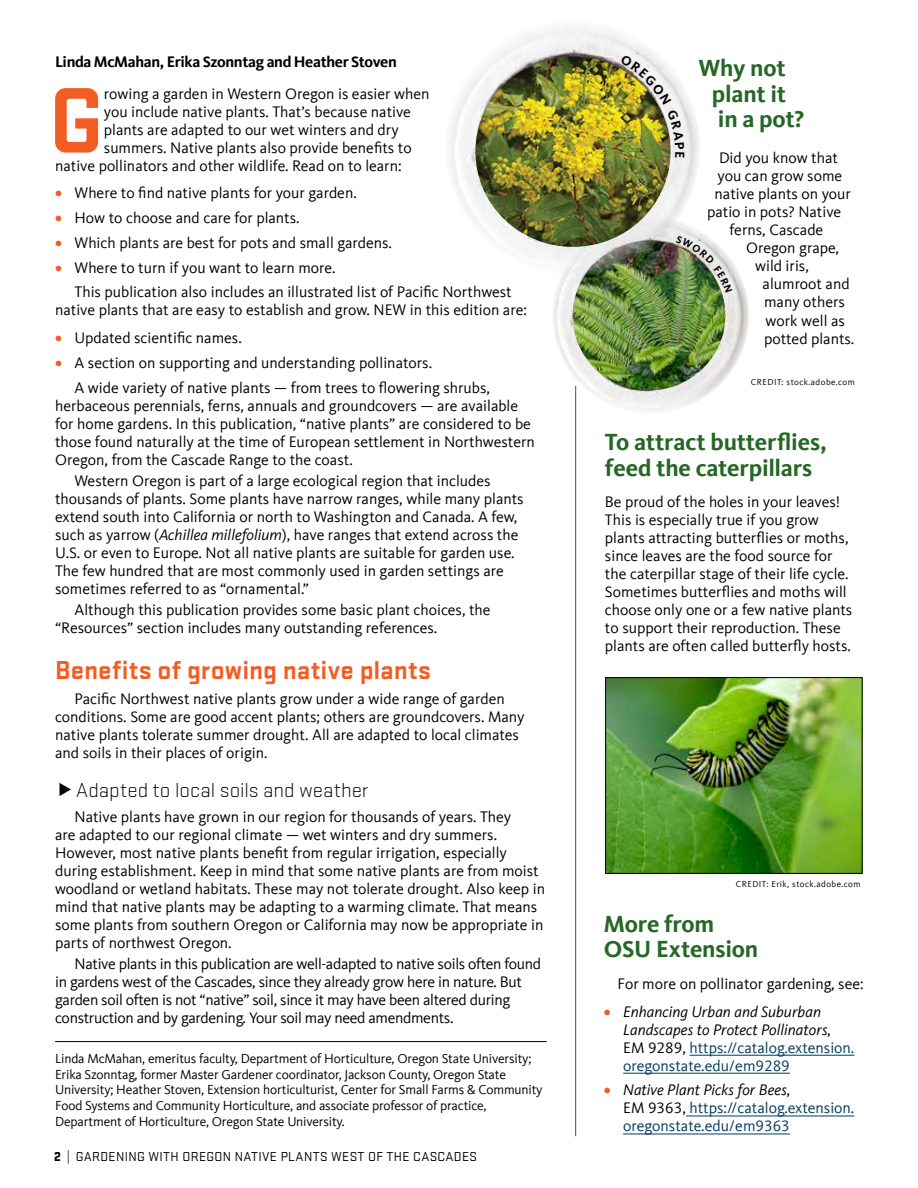
<style>
.page{position:relative;width:918px;height:1188px;background:#fff}
.page>*{position:absolute;margin:0;border:0;box-sizing:border-box;transform-origin:0 0}
.t1{font:700 96.9px "Stratum 2";color:#f15d22}
.t2{font:700 27px "Stratum 2";letter-spacing:.005em;color:#f15d22}
.t3{font:700 24px/25.5px "Kievit Offc";letter-spacing:-.01em;color:#266726}
.t4{font:300 21px "Stratum 2";color:#000}
.t5{font:15.75px/18px "Kievit Offc";color:#000}
.t6{font:15.75px/18px "Kievit Offc";letter-spacing:-.02em;color:#000}
.t7{font:italic 15.75px/18px "Kievit Offc";color:#000}
.t8{font:15.75px/18px "Kievit Offc";color:#003b5c}
.t9{font:700 15.75px "Kievit Offc";letter-spacing:-.02em;color:#000}
.t10{font:13.5px/15.6px "Kievit Offc";letter-spacing:-.01em;color:#000}
.t11{font:13.5px "Stratum 2";letter-spacing:.025em;color:#000}
.t12{font:9px "Kievit Offc";letter-spacing:.05em;color:#000}
.s1{font-weight:700;color:#f15d22}
.s2{font-style:italic}
.s3{font-weight:900}
.s4{font-weight:700;font-style:normal;color:#f15d22}
.s5{font-style:normal}
.s6{font-style:normal;color:#003b5c}
.s7{font-style:italic;color:#000}
.s8{color:#000}
</style>
<div class="page">
<hr style="left:689px;top:1055px;width:165px;height:1px;background:#003b5c">
<hr style="left:623px;top:1073px;width:167px;height:1px;background:#003b5c">
<hr style="left:686px;top:1116px;width:168px;height:1px;background:#003b5c">
<hr style="left:623px;top:1134px;width:167px;height:1px;background:#003b5c">
<hr style="left:575px;top:386px;width:1px;height:750px;background:#266726">
<img style="left:553px;top:233px;width:196px;height:181px">
<img style="left:573px;top:275px;width:152px;height:115px">
<img style="left:607px;top:679px;width:253px;height:193px">
<div style="left:605px;top:677px;width:257px;height:197px;border:1px solid #000"></div>
<hr style="left:55px;top:1041px;width:492px;height:1px;background:#000">
<img style="left:449px;top:25px;width:251px;height:250px">
<div style="left:475px;top:57px;width:196px;height:190px;background:#000;opacity:.75"></div>
<img style="left:676px;top:235px;width:56px;height:58px">
<img style="left:620px;top:55px;width:64px;height:103px">
<p class="t9" style="left:55px;top:53px;width:343px">Linda McMahan, Erika Szonntag and Heather Stoven</p>
<h1 class="t1" style="left:48px;top:54px;width:57px">G</h1>
<p class="t5" style="left:104px;top:85px;width:327px">rowing a garden in Western Oregon is easier when</p>
<p class="t5" style="left:104px;top:103px;width:309px">you include native plants. That’s because native</p>
<p class="t5" style="left:104px;top:121px;width:296px">plants are adapted to our wet winters and dry</p>
<p class="t5" style="left:104px;top:139px;width:309px">summers. Native plants also provide benefits to</p>
<p class="t5" style="left:55px;top:157px;width:348px">native pollinators and other wildlife. Read on to learn:</p>
<p class="t5" style="left:55px;top:184px;width:303px"><span class="s1">•</span> Where to find native plants for your garden.</p>
<p class="t5" style="left:55px;top:209px;width:246px"><span class="s1">•</span> How to choose and care for plants.</p>
<p class="t5" style="left:55px;top:234px;width:338px"><span class="s1">•</span> Which plants are best for pots and small gardens.</p>
<p class="t5" style="left:75px;top:255px;width:439px;line-height:24.8px;text-indent:-19px"><span class="s1">•</span> Where to turn if you want to learn more.<br>This publication also includes an illustrated list of Pacific Northwest</p>
<p class="t5" style="left:55px;top:301px;width:473px">native plants that are easy to establish and grow. NEW in this edition are:</p>
<p class="t5" style="left:55px;top:329px;width:188px"><span class="s1">•</span> Updated scientific names.</p>
<p class="t5" style="left:75px;top:350px;width:417px;line-height:24.8px;text-indent:-19px"><span class="s1">•</span> A section on supporting and understanding pollinators.<br>A wide variety of native plants — from trees to flowering shrubs,</p>
<p class="t5" style="left:55px;top:397px;width:481px">herbaceous perennials, ferns, annuals and groundcovers — are available for home gardens. In this publication, “native plants” are considered to be those found naturally at the time of European settlement in Northwestern Oregon, from the Cascade Range to the coast.</p>
<p class="t5" style="left:55px;top:472px;width:470px;text-indent:19px">Western Oregon is part of a large ecological region that includes thousands of plants. Some plants have narrow ranges, while many plants extend south into California or north to Washington and Canada. A few, such as yarrow (<span class="s2">Achillea millefolium</span>), have ranges that extend across the U.S. or even to Europe. Not all native plants are suitable for garden use.<br>The few hundred that are most commonly used in garden settings are sometimes referred to as “ornamental.”</p>
<p class="t5" style="left:55px;top:601px;width:437px;text-indent:19px">Although this publication provides some basic plant choices, the “Resources” section includes many outstanding references.</p>
<h2 class="t2" style="left:55px;top:652px;width:377px">Benefits of growing native plants</h2>
<p class="t5" style="left:55px;top:690px;width:471px;text-indent:19px">Pacific Northwest native plants grow under a wide range of garden conditions. Some are good accent plants; others are groundcovers. Many native plants tolerate summer drought. All are adapted to local climates and soils in their places of origin.</p>
<h3 class="t4" style="left:76px;top:777px;width:294px">Adapted to local soils and weather</h3>
<p class="t5" style="left:55px;top:808px;width:491px;text-indent:19px">Native plants have grown in our region for thousands of years. They<br>are adapted to our regional climate — wet winters and dry summers.<br>However, most native plants benefit from regular irrigation, especially during establishment. Keep in mind that some native plants are from moist woodland or wetland habitats. These may not tolerate drought. Also keep in mind that native plants may be adapting to a warming climate. That means some plants from southern Oregon or California may now be appropriate in parts of northwest Oregon.</p>
<p class="t6" style="left:55px;top:955px;width:488px;text-indent:19px">Native plants in this publication are well-adapted to native soils often found in gardens west of the Cascades, since they already grow here in nature. But garden soil often is not “native” soil, since it may have been altered during construction and by gardening. Your soil may need amendments.</p>
<p class="t10" style="left:55px;top:1051px;width:489px">Linda McMahan, emeritus faculty, Department of Horticulture, Oregon State University; Erika Szonntag, former Master Gardener coordinator, Jackson County, Oregon State University; Heather Stoven, Extension horticulturist, Center for Small Farms &amp; Community Food Systems and Community Horticulture, and associate professor of practice, Department of Horticulture, Oregon State University.</p>
<p class="t11" style="left:54px;top:1148px;width:425px"><span class="s3">2</span> | GARDENING WITH OREGON NATIVE PLANTS WEST OF THE CASCADES</p>
<h3 class="t3" style="left:712px;top:56px;width:94px;text-indent:-13px">Why not plant it in a pot?</h3>
<p class="t5" style="left:719px;top:149px;width:120px">Did you know that</p>
<p class="t5" style="left:718px;top:167px;width:126px">you can grow some</p>
<p class="t5" style="left:715px;top:185px;width:138px">native plants on your</p>
<p class="t5" style="left:707px;top:203px;width:136px">patio in pots? Native</p>
<p class="t5" style="left:730px;top:221px;width:95px">ferns, Cascade</p>
<p class="t5" style="left:746px;top:239px;width:95px">Oregon grape,</p>
<p class="t5" style="left:755px;top:257px;width:55px">wild iris,</p>
<p class="t5" style="left:763px;top:275px;width:88px">alumroot and</p>
<p class="t5" style="left:764px;top:293px;width:82px">many others</p>
<p class="t5" style="left:766px;top:311px;width:81px">work well as</p>
<p class="t5" style="left:764px;top:329px;width:92px">potted plants.</p>
<p class="t12" style="left:751px;top:377px;width:106px">CREDIT: stock.adobe.com</p>
<h3 class="t3" style="left:605px;top:430px;width:224px">To attract butterflies, feed the caterpillars</h3>
<p class="t5" style="left:605px;top:493px;width:249px">Be proud of the holes in your leaves!<br>This is especially true if you grow plants attracting butterflies or moths, since leaves are the food source for the caterpillar stage of their life cycle.<br>Sometimes butterflies and moths will choose only one or a few native plants to support their reproduction. These plants are often called butterfly hosts.</p>
<p class="t12" style="left:736px;top:879px;width:126px">CREDIT: Erik, stock.adobe.com</p>
<h3 class="t3" style="left:604px;top:911px;width:156px">More from<br>OSU Extension</h3>
<p class="t5" style="left:618px;top:975px;width:248px">For more on pollinator gardening, see:</p>
<p class="t7" style="left:623px;top:1002px;width:233px;text-indent:-19px"><span class="s4">•</span> Enhancing Urban and Suburban Landscapes to Protect Pollinators, <span class="s5">EM 9289,</span> <span class="s6">https://catalog.extension. oregonstate.edu/em9289</span></p>
<p class="t8" style="left:623px;top:1081px;width:233px;text-indent:-19px"><span class="s1">•</span> <span class="s7">Native Plant Picks for Bees,<br></span><span class="s8">EM 9363,</span> https://catalog.extension. oregonstate.edu/em9363</p>
</div>
